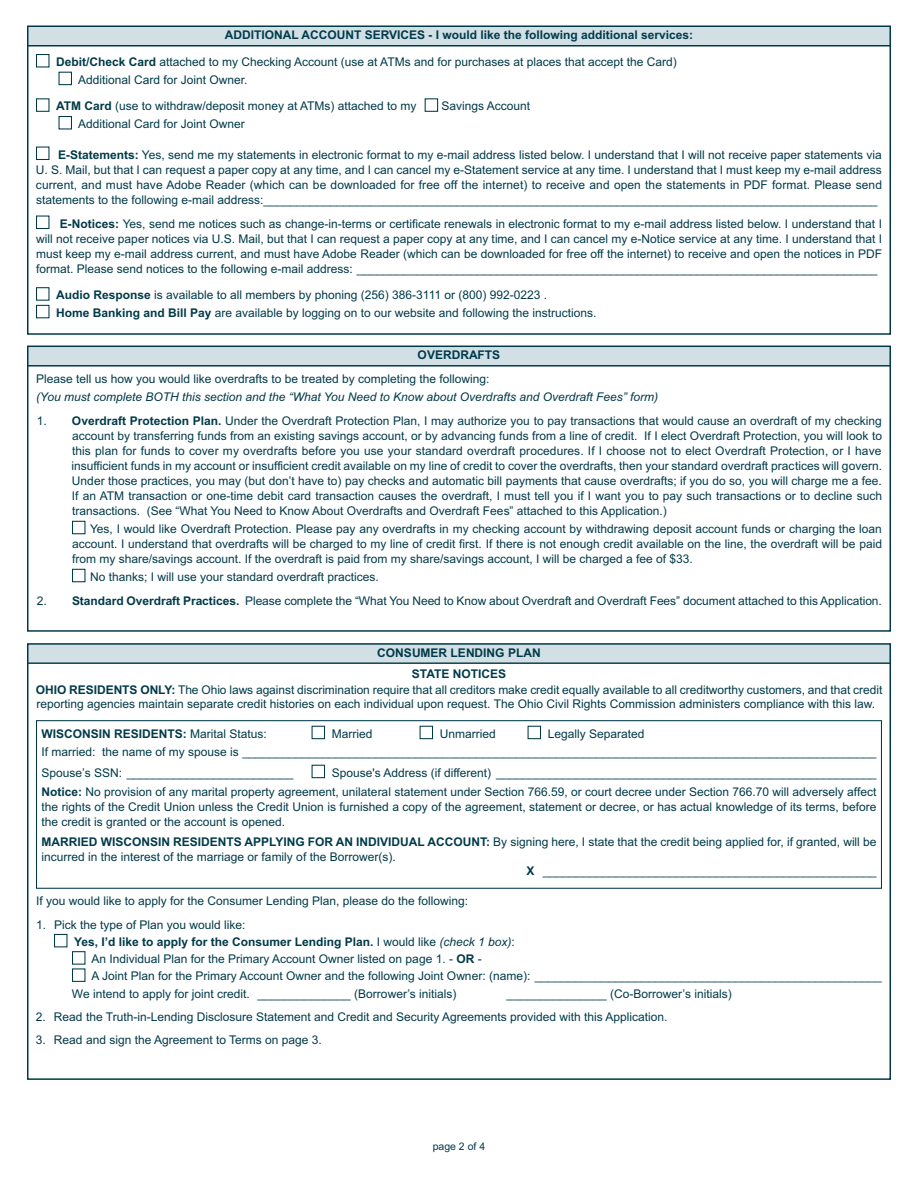
<style>
.page{position:relative;width:918px;height:1188px;background:#fff}
.page>*{position:absolute;margin:0;border:0;box-sizing:border-box;transform-origin:0 0}
.t1{font:12px/15px "Arial";color:#003a49}
.t2{font:700 12px/21px "Arial";color:#003a49;text-align:center}
.t3{font:italic 12px "Arial";color:#003a49}
.t4{font:10.5px "Arial";color:#003a49}
.s1{font-weight:700}
.s2{font-weight:400}
.s3{font-weight:400;font-style:italic}
</style>
<div class="page">
<div style="left:27px;top:27px;width:864px;height:18px;background:#d2e0e6"></div>
<div style="left:27px;top:26px;width:864px;height:309px;border:2px solid #003a49"></div>
<div style="left:27px;top:644px;width:864px;height:18px;background:#d2e0e6"></div>
<div style="left:27px;top:643px;width:864px;height:437px;border:2px solid #003a49"></div>
<div style="left:36px;top:720px;width:846px;height:169px;border:1px solid #003a49"></div>
<div style="left:312px;top:765px;width:13px;height:13px;border:1px solid #003a49"></div>
<div style="left:528px;top:726px;width:13px;height:13px;border:1px solid #003a49"></div>
<div style="left:420px;top:726px;width:13px;height:13px;border:1px solid #003a49"></div>
<div style="left:312px;top:726px;width:13px;height:13px;border:1px solid #003a49"></div>
<hr style="left:27px;top:662px;width:864px;height:2px;background:#003a49">
<div style="left:72px;top:968px;width:13px;height:14px;border:1px solid #003a49"></div>
<div style="left:72px;top:951px;width:13px;height:14px;border:1px solid #003a49"></div>
<div style="left:54px;top:934px;width:13px;height:13px;border:1px solid #003a49"></div>
<div style="left:58px;top:116px;width:14px;height:13px;border:1px solid #003a49"></div>
<div style="left:425px;top:98px;width:13px;height:14px;border:1px solid #003a49"></div>
<div style="left:36px;top:98px;width:14px;height:14px;border:1px solid #003a49"></div>
<div style="left:58px;top:72px;width:14px;height:13px;border:1px solid #003a49"></div>
<div style="left:36px;top:54px;width:14px;height:14px;border:1px solid #003a49"></div>
<div style="left:36px;top:305px;width:14px;height:13px;border:1px solid #003a49"></div>
<div style="left:36px;top:287px;width:14px;height:14px;border:1px solid #003a49"></div>
<div style="left:36px;top:216px;width:14px;height:13px;border:1px solid #003a49"></div>
<div style="left:36px;top:147px;width:14px;height:13px;border:1px solid #003a49"></div>
<hr style="left:27px;top:45px;width:864px;height:2px;background:#003a49">
<div style="left:27px;top:347px;width:864px;height:18px;background:#d2e0e6"></div>
<div style="left:27px;top:346px;width:864px;height:286px;border:2px solid #003a49"></div>
<div style="left:72px;top:569px;width:13px;height:13px;border:1px solid #003a49"></div>
<div style="left:72px;top:521px;width:13px;height:13px;border:1px solid #003a49"></div>
<hr style="left:27px;top:365px;width:864px;height:2px;background:#003a49">
<p class="t2" style="left:225px;top:25px;width:470px">ADDITIONAL ACCOUNT SERVICES - I would like the following additional services:</p>
<p class="t1" style="left:78px;top:53px;width:600px;line-height:17.7px;text-indent:-22px"><span class="s1">Debit/Check Card</span> attached to my Checking Account (use at ATMs and for purchases at places that accept the Card)<br>Additional Card for Joint Owner.</p>
<p class="t1" style="left:56px;top:99px;width:362px"><span class="s1">ATM Card</span> (use to withdraw/deposit money at ATMs) attached to my</p>
<p class="t1" style="left:441px;top:99px;width:90px">Savings Account</p>
<p class="t1" style="left:78px;top:116px;width:168px">Additional Card for Joint Owner</p>
<p class="t1" style="left:36px;top:147px;width:848px;text-align:justify;text-indent:22px"><span class="s1">E-Statements:</span> Yes, send me my statements in electronic format to my e-mail address listed below. I understand that I will not receive paper statements via U. S. Mail, but that I can request a paper copy at any time, and I can cancel my e-Statement service at any time. I understand that I must keep my e-mail address current, and must have Adobe Reader (which can be downloaded for free off the internet) to receive and open the statements in PDF format. Please send statements to the following e-mail address:____________________________________________________________________________________________</p>
<p class="t1" style="left:36px;top:216px;width:848px;text-align:justify;text-indent:24px"><span class="s1">E-Notices:</span> Yes, send me notices such as change-in-terms or certificate renewals in electronic format to my e-mail address listed below. I understand that I will not receive paper notices via U.S. Mail, but that I can request a paper copy at any time, and I can cancel my e-Notice service at any time. I understand that I must keep my e-mail address current, and must have Adobe Reader (which can be downloaded for free off the internet) to receive and open the notices in PDF format. Please send notices to the following e-mail address: ______________________________________________________________________________</p>
<p class="t1" style="left:56px;top:286px;width:542px;line-height:17.7px"><span class="s1">Audio Response</span> is available to all members by phoning (256) 386-3111 or (800) 992-0223 .<br><span class="s1">Home Banking and Bill Pay</span> are available by logging on to our website and following the instructions.</p>
<p class="t2" style="left:418px;top:345px;width:84px">OVERDRAFTS</p>
<p class="t1" style="left:36px;top:371px;width:455px">Please tell us how you would like overdrafts to be treated by completing the following:</p>
<p class="t3" style="left:36px;top:389px;width:624px">(You must complete BOTH this section and the “What You Need to Know about Overdrafts and Overdraft Fees” form)</p>
<p class="t1" style="left:72px;top:413px;width:812px;text-align:justify;text-indent:-35px">1. <span class="s1">Overdraft Protection Plan.</span> Under the Overdraft Protection Plan, I may authorize you to pay transactions that would cause an overdraft of my checking account by transferring funds from an existing savings account, or by advancing funds from a line of credit. If I elect Overdraft Protection, you will look to this plan for funds to cover my overdrafts before you use your standard overdraft procedures. If I choose not to elect Overdraft Protection, or I have insufficient funds in my account or insufficient credit available on my line of credit to cover the overdrafts, then your standard overdraft practices will govern.<br>Under those practices, you may (but don’t have to) pay checks and automatic bill payments that cause overdrafts; if you do so, you will charge me a fee.<br>If an ATM transaction or one-time debit card transaction causes the overdraft, I must tell you if I want you to pay such transactions or to decline such transactions. (See “What You Need to Know About Overdrafts and Overdraft Fees” attached to this Application.)</p>
<p class="t1" style="left:72px;top:521px;width:811px;text-align:justify;text-indent:18px">Yes, I would like Overdraft Protection. Please pay any overdrafts in my checking account by withdrawing deposit account funds or charging the loan account. I understand that overdrafts will be charged to my line of credit first. If there is not enough credit available on the line, the overdraft will be paid from my share/savings account. If the overdraft is paid from my share/savings account, I will be charged a fee of $33.</p>
<p class="t1" style="left:90px;top:569px;width:290px">No thanks; I will use your standard overdraft practices.</p>
<p class="t1" style="left:37px;top:593px;width:847px">2. <span class="s1">Standard Overdraft Practices.</span> Please complete the “What You Need to Know about Overdraft and Overdraft Fees” document attached to this Application.</p>
<p class="t2" style="left:377px;top:643px;width:165px">CONSUMER LENDING PLAN<br>STATE NOTICES</p>
<p class="t1" style="left:36px;top:684px;width:848px;line-height:13.5px"><span class="s1">OHIO RESIDENTS ONLY:</span> The Ohio laws against discrimination require that all creditors make credit equally available to all creditworthy customers, and that credit reporting agencies maintain separate credit histories on each individual upon request. The Ohio Civil Rights Commission administers compliance with this law.</p>
<p class="t2" style="left:42px;top:723px;width:227px">WISCONSIN RESIDENTS: <span class="s2">Marital Status:</span></p>
<p class="t1" style="left:332px;top:726px;width:42px">Married</p>
<p class="t1" style="left:440px;top:726px;width:58px">Unmarried</p>
<p class="t1" style="left:42px;top:725px;width:837px;line-height:18px;text-indent:506px">Legally Separated<br>If married: the name of my spouse is _______________________________________________________________________________________________</p>
<p class="t1" style="left:42px;top:765px;width:254px">Spouse’s SSN: _________________________</p>
<p class="t1" style="left:42px;top:763px;width:837px;line-height:19.5px;text-align:right">Spouse's Address (if different) _________________________________________________________<br><span class="s1">Notice:</span> No provision of any marital property agreement, unilateral statement under Section 766.59, or court decree under Section 766.70 will adversely affect</p>
<p class="t1" style="left:42px;top:800px;width:836px">the rights of the Credit Union unless the Credit Union is furnished a copy of the agreement, statement or decree, or has actual knowledge of its terms, before the credit is granted or the account is opened.</p>
<p class="t1" style="left:42px;top:834px;width:836px"><span class="s1">MARRIED WISCONSIN RESIDENTS APPLYING FOR AN INDIVIDUAL ACCOUNT:</span> By signing here, I state that the credit being applied for, if granted, will be</p>
<p class="t1" style="left:42px;top:849px;width:356px">incurred in the interest of the marriage or family of the Borrower(s).</p>
<p class="t1" style="left:526px;top:864px;width:352px"><span class="s1">X</span> __________________________________________________</p>
<p class="t1" style="left:36px;top:894px;width:434px">If you would like to apply for the Consumer Lending Plan, please do the following:</p>
<p class="t1" style="left:36px;top:917px;width:211px">1. Pick the type of Plan you would like:</p>
<p class="t2" style="left:74px;top:932px;width:442px">Yes, I’d like to apply for the Consumer Lending Plan. <span class="s2">I would like</span> <span class="s3">(check 1 box)</span><span class="s2">:</span></p>
<p class="t1" style="left:92px;top:952px;width:392px">An Individual Plan for the Primary Account Owner listed on page 1. - <span class="s1">OR</span> -</p>
<p class="t1" style="left:92px;top:969px;width:792px">A Joint Plan for the Primary Account Owner and the following Joint Owner: (name): ____________________________________________________</p>
<p class="t1" style="left:72px;top:986px;width:386px">We intend to apply for joint credit. ______________ (Borrower’s initials)</p>
<p class="t1" style="left:507px;top:986px;width:227px">_______________ (Co-Borrower’s initials)</p>
<p class="t1" style="left:36px;top:1009px;width:633px">2. Read the Truth-in-Lending Disclosure Statement and Credit and Security Agreements provided with this Application.</p>
<p class="t1" style="left:36px;top:1033px;width:287px">3. Read and sign the Agreement to Terms on page 3.</p>
<p class="t4" style="left:433px;top:1139px;width:54px">page 2 of 4</p>
</div>
